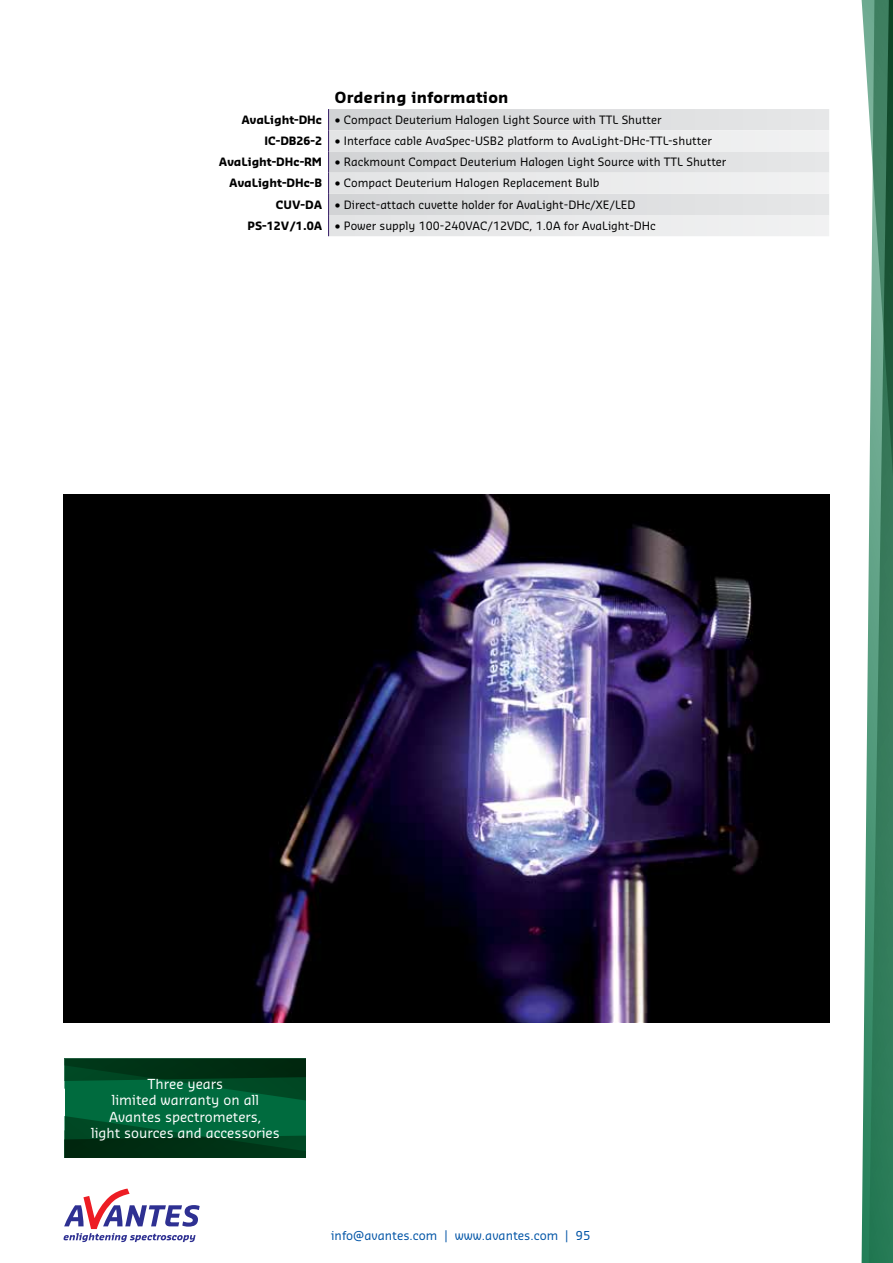
<style>
.page{position:relative;width:893px;height:1263px;background:#fff}
.page>*{position:absolute;margin:0;border:0;box-sizing:border-box;transform-origin:0 0}
.t1{font:700 15px "Sansa";letter-spacing:.02em;color:#000}
.t2{font:13.5px/16.2px "Sansa Std";color:#fff;text-align:center}
.t3{font:12px "Sansa";color:#0054a6}
.t4{font:11.25px "Sansa";color:#000}
.s1{font-weight:700}
</style>
<div class="page">
<svg style="left:861px;top:0;width:32px;height:1263px"></svg>
<svg style="left:64px;top:1188px;width:136px;height:54px"></svg>
<svg style="left:329px;top:109px;width:500px;height:21px;background:#dbdcde"></svg>
<svg style="left:329px;top:130px;width:500px;height:106px;background:#e4e5e6"></svg>
<svg style="left:328px;top:109px;width:1px;height:127px"></svg>
<img style="left:64px;top:494px;width:765px;height:528px">
<svg style="left:65px;top:1059px;width:241px;height:99px;background:#004f29"></svg>
<h1 class="t1" style="left:335px;top:87px;width:175px">Ordering information</h1>
<p class="t4" style="left:241px;top:113px;width:422px"><span class="s1">AvaLight-DHc</span> • Compact Deuterium Halogen Light Source with TTL Shutter</p>
<p class="t4" style="left:265px;top:134px;width:449px"><span class="s1">IC-DB26-2</span> • Interface cable AvaSpec-USB2 platform to AvaLight-DHc-TTL-shutter</p>
<p class="t4" style="left:219px;top:155px;width:509px"><span class="s1">AvaLight-DHc-RM</span> • Rackmount Compact Deuterium Halogen Light Source with TTL Shutter</p>
<p class="t4" style="left:229px;top:176px;width:372px"><span class="s1">AvaLight-DHc-B</span> • Compact Deuterium Halogen Replacement Bulb</p>
<p class="t4" style="left:276px;top:197px;width:361px"><span class="s1">CUV-DA</span> • Direct-attach cuvette holder for AvaLight-DHc/XE/LED</p>
<p class="t4" style="left:247px;top:218px;width:410px"><span class="s1">PS-12V/1.0A</span> • Power supply 100-240VAC/12VDC, 1.0A for AvaLight-DHc</p>
<p class="t2" style="left:91px;top:1075px;width:190px">Three years<br>limited warranty on all<br>Avantes spectrometers,<br>light sources and accessories</p>
<p class="t3" style="left:331px;top:1227px;width:261px">info@avantes.com | www.avantes.com | 95</p>
</div>
